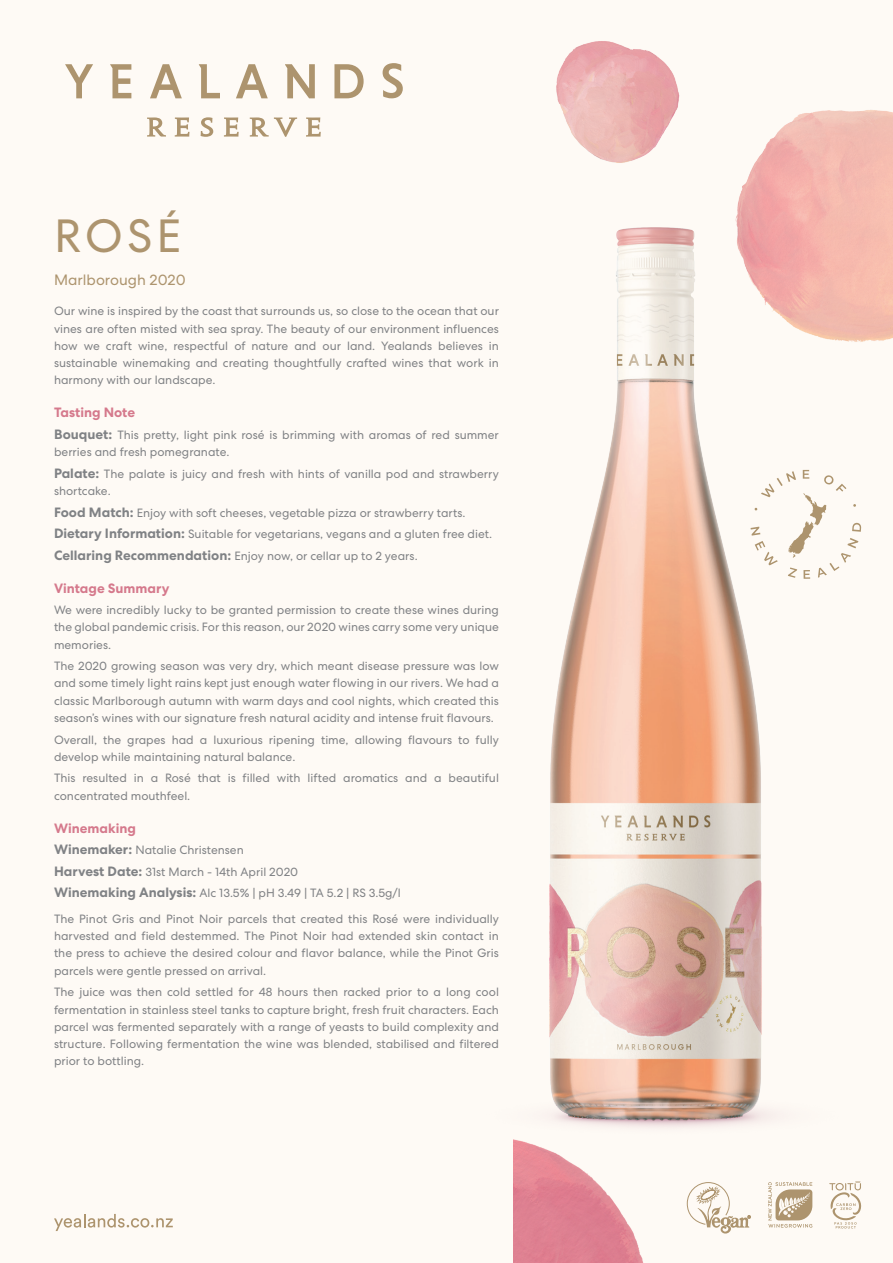
<style>
.page{position:relative;width:893px;height:1263px;background:#fefaf5}
.page>*{position:absolute;margin:0;border:0;box-sizing:border-box;transform-origin:0 0}
.Rose{font:46.5px "Centra No 2";color:#ad946e}
.Region___vintage{font:15px "Centra No 2";color:#ad946e}
.Title2{font:700 13.5px "Centra No 2";color:#d5798c}
.Sub_title{font:12px/17.2px "Centra No 2";color:#808285;text-align:justify}
.s1{font-weight:700;font-size:13.5px}
</style>
<div class="page">
<svg style="left:834px;top:1205px;width:28px;height:23px"></svg>
<svg style="left:696px;top:1221px;width:54px;height:13px"></svg>
<svg style="left:54px;top:1214px;width:119px;height:17px"></svg>
<img style="left:556px;top:41px;width:124px;height:83px">
<img style="left:549px;top:124px;width:312px;height:1097px">
<svg style="left:65px;top:63px;width:338px;height:35px"></svg>
<svg style="left:147px;top:117px;width:19px;height:20px"></svg>
<svg style="left:175px;top:117px;width:15px;height:20px"></svg>
<svg style="left:201px;top:117px;width:12px;height:20px"></svg>
<svg style="left:224px;top:117px;width:15px;height:20px"></svg>
<svg style="left:250px;top:117px;width:47px;height:20px"></svg>
<svg style="left:306px;top:117px;width:15px;height:20px"></svg>
<img style="left:710px;top:110px;width:183px;height:256px">
<svg style="left:751px;top:470px;width:110px;height:109px"></svg>
<img style="left:513px;top:1095px;width:158px;height:168px">
<svg style="left:768px;top:1182px;width:44px;height:45px"></svg>
<p class="Rose" style="left:54px;top:209px;width:129px">ROSÉ</p>
<p class="Region___vintage" style="left:54px;top:271px;width:133px">Marlborough 2020</p>
<p class="Sub_title" style="left:54px;top:302px;width:446px">Our wine is inspired by the coast that surrounds us, so close to the ocean that our vines are often misted with sea spray. The beauty of our environment influences how we craft wine, respectful of nature and our land. Yealands believes in sustainable winemaking and creating thoughtfully crafted wines that work in harmony with our landscape.</p>
<p class="Title2" style="left:54px;top:405px;width:83px">Tasting Note</p>
<p class="Sub_title" style="left:54px;top:426px;width:446px"><span class="s1">Bouquet:</span> This pretty, light pink rosé is brimming with aromas of red summer berries and fresh pomegranate.</p>
<p class="Sub_title" style="left:54px;top:465px;width:446px"><span class="s1">Palate:</span> The palate is juicy and fresh with hints of vanilla pod and strawberry shortcake.</p>
<p class="Sub_title" style="left:54px;top:504px;width:413px"><span class="s1">Food Match:</span> Enjoy with soft cheeses, vegetable pizza or strawberry tarts.</p>
<p class="Sub_title" style="left:54px;top:525px;width:440px"><span class="s1">Dietary Information:</span> Suitable for vegetarians, vegans and a gluten free diet.</p>
<p class="Sub_title" style="left:54px;top:547px;width:365px"><span class="s1">Cellaring Recommendation:</span> Enjoy now, or cellar up to 2 years.</p>
<p class="Title2" style="left:54px;top:580px;width:117px">Vintage Summary</p>
<p class="Sub_title" style="left:54px;top:601px;width:446px">We were incredibly lucky to be granted permission to create these wines during the global pandemic crisis. For this reason, our 2020 wines carry some very unique memories.</p>
<p class="Sub_title" style="left:54px;top:657px;width:446px">The 2020 growing season was very dry, which meant disease pressure was low and some timely light rains kept just enough water flowing in our rivers. We had a classic Marlborough autumn with warm days and cool nights, which created this season’s wines with our signature fresh natural acidity and intense fruit flavours.</p>
<p class="Sub_title" style="left:54px;top:731px;width:446px">Overall, the grapes had a luxurious ripening time, allowing flavours to fully develop while maintaining natural balance.</p>
<p class="Sub_title" style="left:54px;top:769px;width:446px">This resulted in a Rosé that is filled with lifted aromatics and a beautiful concentrated mouthfeel.</p>
<p class="Title2" style="left:54px;top:820px;width:83px">Winemaking</p>
<p class="Sub_title" style="left:54px;top:841px;width:191px"><span class="s1">Winemaker:</span> Natalie Christensen</p>
<p class="Sub_title" style="left:54px;top:863px;width:246px"><span class="s1">Harvest Date:</span> 31st March - 14th April 2020</p>
<p class="Sub_title" style="left:54px;top:884px;width:348px"><span class="s1">Winemaking Analysis:</span> Alc 13.5% | pH 3.49 | TA 5.2 | RS 3.5g/l</p>
<p class="Sub_title" style="left:54px;top:910px;width:446px">The Pinot Gris and Pinot Noir parcels that created this Rosé were individually harvested and field destemmed. The Pinot Noir had extended skin contact in the press to achieve the desired colour and flavor balance, while the Pinot Gris parcels were gentle pressed on arrival.</p>
<p class="Sub_title" style="left:54px;top:983px;width:446px">The juice was then cold settled for 48 hours then racked prior to a long cool fermentation in stainless steel tanks to capture bright, fresh fruit characters. Each parcel was fermented separately with a range of yeasts to build complexity and structure. Following fermentation the wine was blended, stabilised and filtered prior to bottling.</p>
</div>
